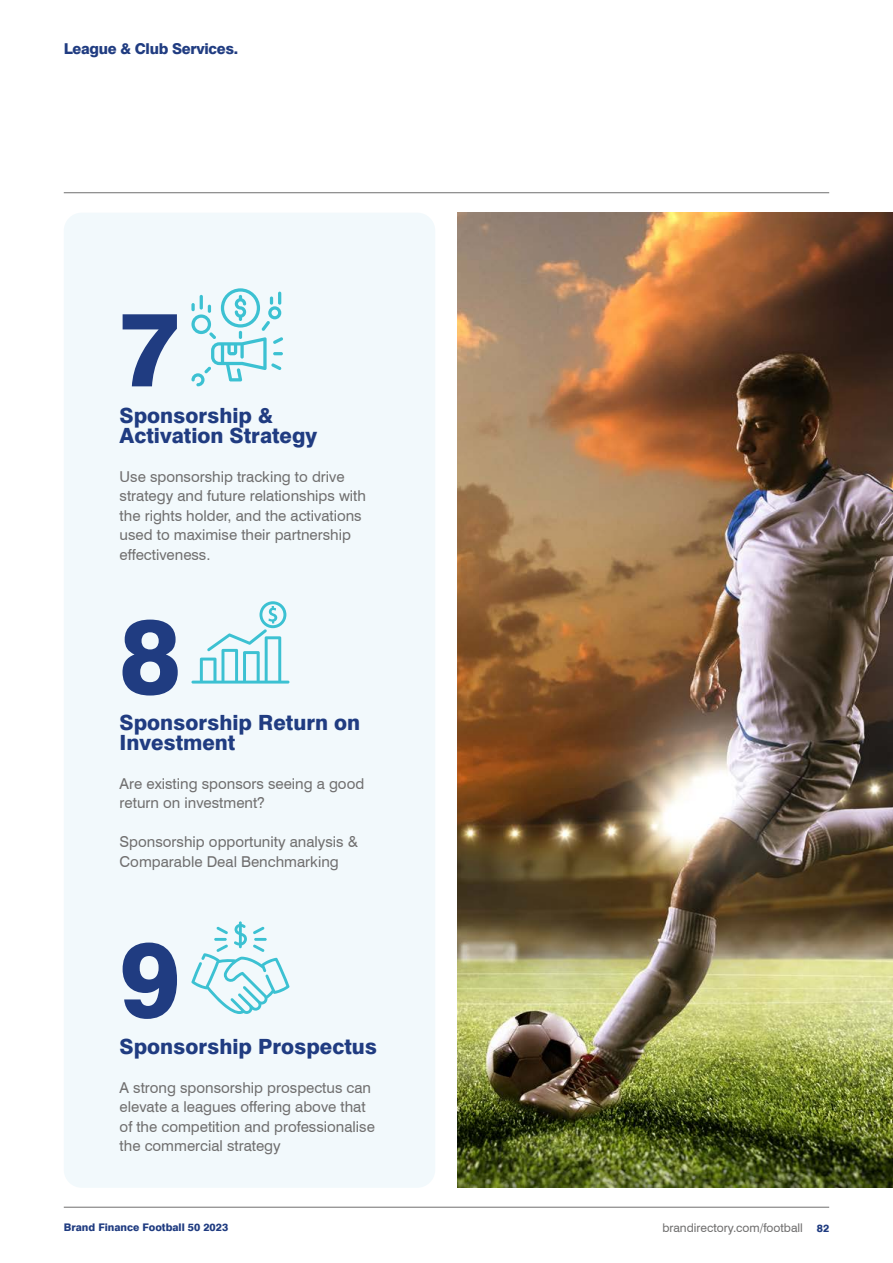
<style>
.page{position:relative;width:893px;height:1263px;background:#fff}
.page>*{position:absolute;margin:0;border:0;box-sizing:border-box;transform-origin:0 0}
.t1{font:800 104.4px "Swiss 721 BT";color:#203c81}
.t2{font:800 21px/19.5px "Swiss 721 BT";color:#203c81}
.t3{font:15px/19.5px "Swiss 721 BT";color:#706f6f}
.t4{font:800 15px "Swiss 721 BT";letter-spacing:-.02em;color:#203c81}
.t5{font:12px "Swiss 721 BT";color:#706f6f}
.t6{font:800 10.5px "Swiss 721 BT";color:#203c81}
.s1{font-weight:800;font-size:10.5px;color:#203c81}
</style>
<div class="page">
<hr style="left:64px;top:1207px;width:765px;height:1px;background:#706f6f">
<hr style="left:64px;top:192px;width:765px;height:1px;background:#706f6f">
<div style="left:64px;top:213px;width:371px;height:975px;background:#f2f9fc;border-radius:18px"></div>
<svg style="left:191px;top:288px;width:92px;height:98px"></svg>
<svg style="left:191px;top:601px;width:98px;height:82px"></svg>
<svg style="left:191px;top:921px;width:98px;height:93px"></svg>
<img style="left:457px;top:213px;width:436px;height:975px">
<p class="t4" style="left:64px;top:39px;width:176px">League &amp; Club Services.</p>
<h1 class="t1" style="left:120px;top:286px;width:62px">7</h1>
<h2 class="t2" style="left:120px;top:406px;width:199px">Sponsorship &amp;<br>Activation Strategy</h2>
<p class="t3" style="left:120px;top:466px;width:248px">Use sponsorship tracking to drive strategy and future relationships with the rights holder, and the activations used to maximise their partnership effectiveness.</p>
<h1 class="t1" style="left:120px;top:593px;width:62px">8</h1>
<h2 class="t2" style="left:120px;top:713px;width:242px">Sponsorship Return on<br>Investment</h2>
<p class="t3" style="left:120px;top:774px;width:246px">Are existing sponsors seeing a good return on investment?</p>
<p class="t3" style="left:120px;top:832px;width:240px">Sponsorship opportunity analysis &amp;<br>Comparable Deal Benchmarking</p>
<h1 class="t1" style="left:120px;top:916px;width:62px">9</h1>
<h2 class="t2" style="left:120px;top:1036px;width:259px">Sponsorship Prospectus</h2>
<p class="t3" style="left:120px;top:1077px;width:257px">A strong sponsorship prospectus can elevate a leagues offering above that of the competition and professionalise the commercial strategy</p>
<p class="t6" style="left:64px;top:1221px;width:166px">Brand Finance Football 50 2023</p>
<p class="t5" style="left:662px;top:1220px;width:168px">brandirectory.com/football <span class="s1">82</span></p>
</div>
